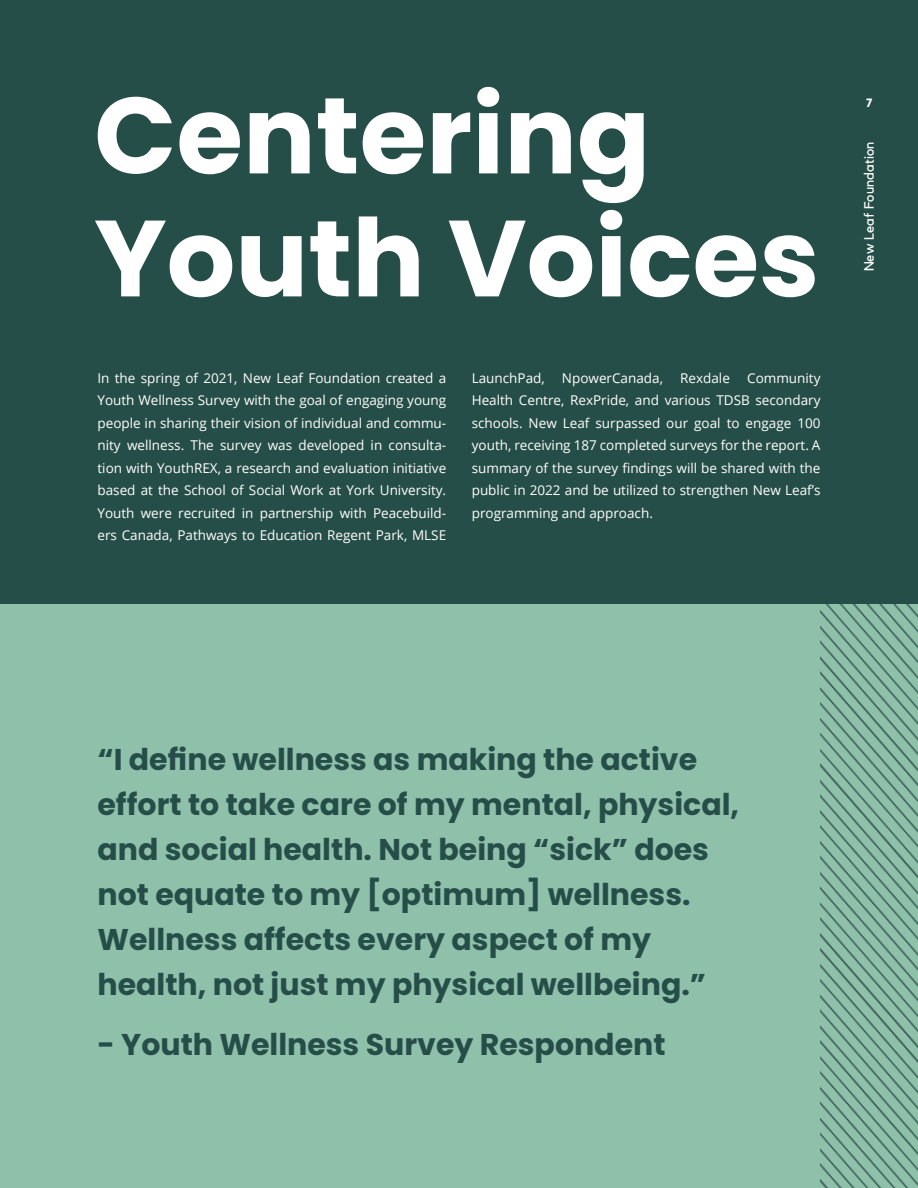
<style>
.page{position:relative;width:918px;height:1188px;background:#264e49}
.page>*{position:absolute;margin:0;border:0;box-sizing:border-box;transform-origin:0 0}
.t1{font:700 108px/123px "Poppins";color:#fff}
.Body_Text{font:700 30px/45px "Poppins";color:#264e49}
.Body_Text-2{font:13.5px/22.5px "Open Sans";color:#fff;text-align:justify}
.t2{font:13.5px "Kollektif";letter-spacing:.01em;color:#fff}
.t3{font:700 12px "Kollektif";color:#fff}
</style>
<div class="page">
<div style="left:0;top:604px;width:918px;height:584px;background:#8fc0aa"></div>
<img style="left:820px;top:604px;width:98px;height:584px">
<p class="t1" style="left:94px;top:75px;width:727px">Centering<br>Youth Voices</p>
<p class="Body_Text-2" style="left:98px;top:366px;width:350px">In the spring of 2021, New Leaf Foundation created a Youth Wellness Survey with the goal of engaging young people in sharing their vision of individual and commu&shy;nity wellness. The survey was developed in consulta&shy;tion with YouthREX, a research and evaluation initiative based at the School of Social Work at York University.<br>Youth were recruited in partnership with Peacebuild&shy;ers Canada, Pathways to Education Regent Park, MLSE</p>
<p class="Body_Text-2" style="left:472px;top:366px;width:75px">LaunchPad,</p>
<p class="Body_Text-2" style="left:562px;top:366px;width:103px">NpowerCanada,</p>
<p class="Body_Text-2" style="left:680px;top:366px;width:51px">Rexdale</p>
<p class="Body_Text-2" style="left:472px;top:366px;width:350px;text-indent:275px">Community Health Centre, RexPride, and various TDSB secondary schools. New Leaf surpassed our goal to engage 100 youth, receiving 187 completed surveys for the report. A summary of the survey findings will be shared with the public in 2022 and be utilized to strengthen New Leaf’s programming and approach.</p>
<p class="t3" style="left:866px;top:96px;width:8px">7</p>
<p class="t2" style="left:861px;top:271px;width:131px;rotate:-90deg">New Leaf Foundation</p>
<p class="Body_Text" style="left:98px;top:737px;width:643px">“I define wellness as making the active effort to take care of my mental, physical, and social health. Not being “sick” does not equate to my [optimum] wellness.<br>Wellness affects every aspect of my health, not just my physical wellbeing.”</p>
<p class="Body_Text" style="left:98px;top:1022px;width:570px">- Youth Wellness Survey Respondent</p>
</div>
